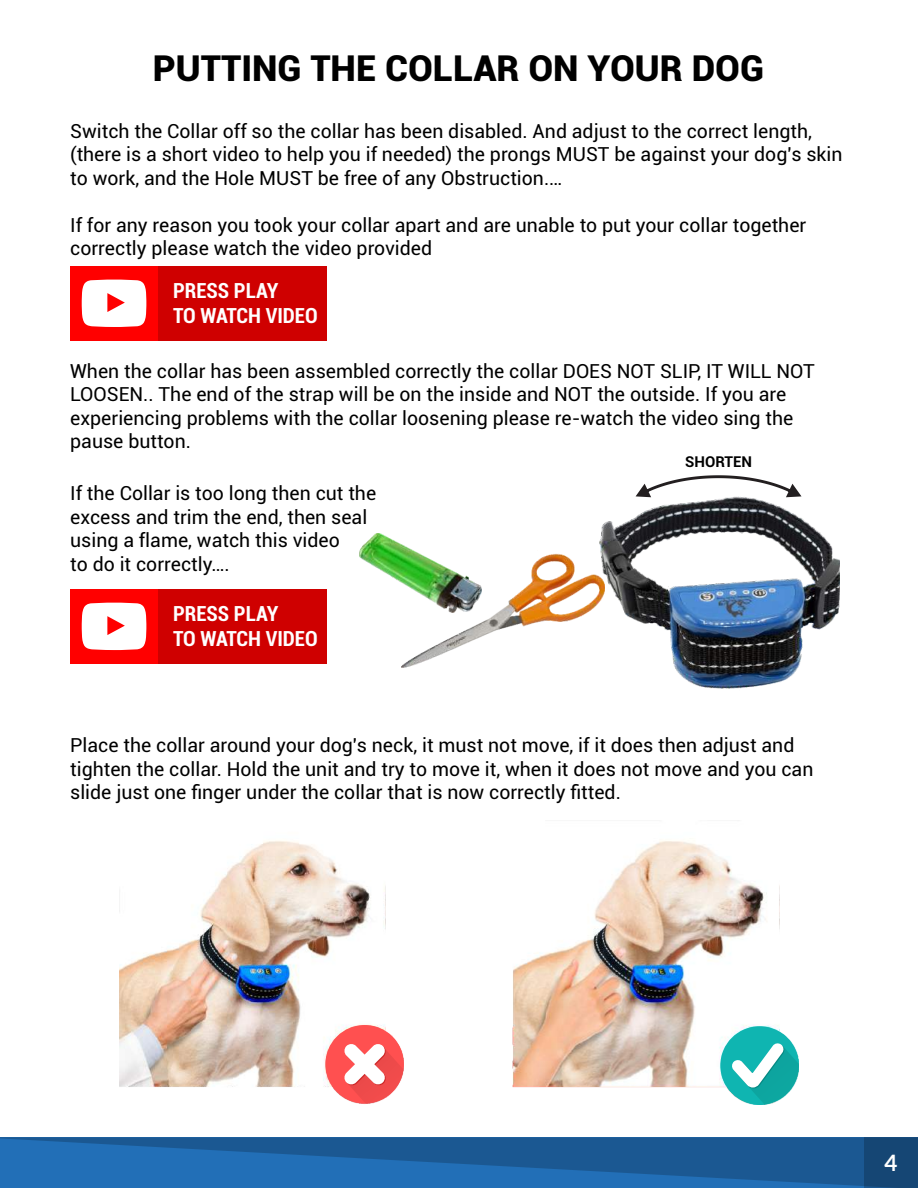
<style>
.page{position:relative;width:918px;height:1188px;background:#fff}
.page>*{position:absolute;margin:0;border:0;box-sizing:border-box;transform-origin:0 0}
.t1{font:900 36px "Roboto";color:#000}
.t2{font:700 22.5px "Lato";color:#fff}
.t3{font:700 condensed 21px/25.2px "Roboto";color:#fff}
.t4{font:19.5px/23.4px "Roboto";color:#000}
.t5{font:700 15px "Roboto";color:#000}
</style>
<div class="page">
<svg style="left:0;top:1137px;width:864px;height:51px"></svg>
<div style="left:864px;top:1137px;width:54px;height:51px;background:#154674"></div>
<img style="left:119px;top:841px;width:673px;height:264px">
<img style="left:401px;top:553px;width:197px;height:114px">
<img style="left:359px;top:534px;width:123px;height:78px">
<div style="left:325px;top:1025px;width:79px;height:78px;background:#ff5050;border-radius:50%"></div>
<svg style="left:344px;top:1043px;width:59px;height:60px"></svg>
<div style="left:720px;top:1026px;width:79px;height:79px;background:#0fb5b1;border-radius:50%"></div>
<svg style="left:731px;top:1043px;width:68px;height:61px"></svg>
<div style="left:158px;top:589px;width:168px;height:74px;background:#cf0000"></div>
<div style="left:70px;top:589px;width:88px;height:74px;background:#f00"></div>
<svg style="left:82px;top:603px;width:64px;height:47px"></svg>
<svg style="left:638px;top:475px;width:161px;height:18px"></svg>
<div style="left:158px;top:266px;width:168px;height:74px;background:#cf0000"></div>
<div style="left:70px;top:266px;width:88px;height:74px;background:#f00"></div>
<svg style="left:82px;top:280px;width:64px;height:47px"></svg>
<img style="left:598px;top:493px;width:242px;height:196px">
<h1 class="t1" style="left:153px;top:54px;width:613px">PUTTING THE COLLAR ON YOUR DOG</h1>
<p class="t4" style="left:70px;top:121px;width:774px">Switch the Collar off so the collar has been disabled. And adjust to the correct length, (there is a short video to help you if needed) the prongs MUST be against your dog's skin to work, and the Hole MUST be free of any Obstruction.…</p>
<p class="t4" style="left:70px;top:215px;width:738px">If for any reason you took your collar apart and are unable to put your collar together correctly please watch the video provided</p>
<p class="t3" style="left:173px;top:280px;width:146px">PRESS PLAY<br>TO WATCH VIDEO</p>
<p class="t4" style="left:70px;top:361px;width:746px">When the collar has been assembled correctly the collar DOES NOT SLIP, IT WILL NOT LOOSEN.. The end of the strap will be on the inside and NOT the outside. If you are experiencing problems with the collar loosening please re-watch the video sing the pause button.</p>
<p class="t4" style="left:70px;top:484px;width:308px">If the Collar is too long then cut the excess and trim the end, then seal using a flame, watch this video<br>to do it correctly….</p>
<p class="t3" style="left:173px;top:603px;width:146px">PRESS PLAY<br>TO WATCH VIDEO</p>
<p class="t5" style="left:685px;top:456px;width:68px">SHORTEN</p>
<p class="t4" style="left:70px;top:736px;width:745px">Place the collar around your dog's neck, it must not move, if it does then adjust and tighten the collar. Hold the unit and try to move it, when it does not move and you can slide just one finger under the collar that is now correctly fitted.</p>
<p class="t2" style="left:885px;top:1153px;width:15px">4</p>
</div>
